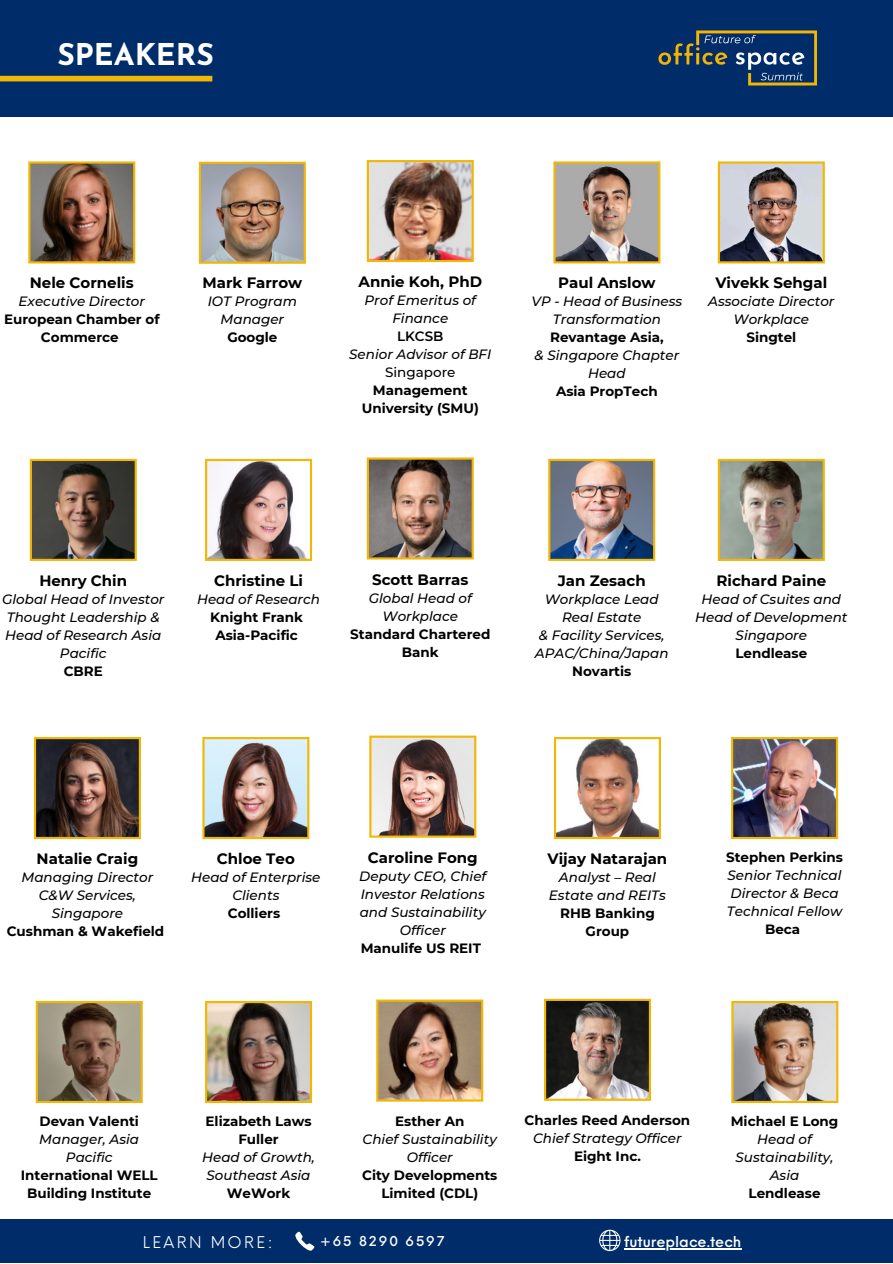
<style>
.page{position:relative;width:893px;height:1264px;background:#fff}
.page>*{position:absolute;margin:0;border:0;box-sizing:border-box;transform-origin:0 0}
.t1{font:700 30px "Josefin Sans";color:#fff}
.t2{font:15.75px "Neue Einstellung";letter-spacing:.15em;color:#fff}
.t3{font:700 15px "Montserrat";color:#000}
.t4{font:500 14.7px "Neue Einstellung";color:#fff}
.t5{font:italic 500 13.5px/18px "Montserrat";color:#000;text-align:center}
.t6{font:700 13.5px/18px "Montserrat";color:#000;text-align:center}
.t7{font:500 13.5px "Montserrat";color:#000}
.t8{font:600 13.5px "Montserrat";color:#000}
.t9{font:500 13.35px "Neue Einstellung";letter-spacing:.15em;color:#fff}
</style>
<div class="page">
<div style="left:0;top:0;width:892px;height:117px;background:#002d69"></div>
<img style="left:658px;top:30px;width:160px;height:56px">
<div style="left:0;top:76px;width:212px;height:5px;background:#f2b705"></div>
<img style="left:548px;top:459px;width:107px;height:102px">
<img style="left:369px;top:735px;width:107px;height:102px">
<img style="left:717px;top:459px;width:107px;height:102px">
<svg style="left:554px;top:737px;width:107px;height:102px"></svg>
<img style="left:367px;top:457px;width:107px;height:102px">
<img style="left:553px;top:161px;width:107px;height:102px">
<img style="left:199px;top:162px;width:107px;height:102px">
<img style="left:28px;top:161px;width:107px;height:102px">
<svg style="left:30px;top:459px;width:107px;height:102px"></svg>
<svg style="left:34px;top:737px;width:107px;height:102px"></svg>
<svg style="left:36px;top:1001px;width:107px;height:101px"></svg>
<svg style="left:205px;top:459px;width:107px;height:102px"></svg>
<img style="left:202px;top:737px;width:107px;height:102px">
<img style="left:205px;top:1001px;width:107px;height:101px">
<img style="left:717px;top:161px;width:107px;height:102px">
<img style="left:367px;top:160px;width:107px;height:102px">
<img style="left:731px;top:1001px;width:107px;height:101px">
<img style="left:376px;top:999px;width:107px;height:102px">
<img style="left:731px;top:737px;width:107px;height:102px">
<img style="left:544px;top:998px;width:107px;height:102px">
<div style="left:0;top:1219px;width:892px;height:43px;background:#002d69"></div>
<svg style="left:295px;top:1231px;width:19px;height:19px"></svg>
<svg style="left:599px;top:1229px;width:21px;height:21px"></svg>
<hr style="left:624px;top:1248px;width:117px;height:1px;background:#fff">
<h1 class="t1" style="left:57px;top:43px;width:158px">SPEAKERS</h1>
<p class="t3" style="left:30px;top:274px;width:105px">Nele Cornelis</p>
<p class="t5" style="left:19px;top:292px;width:128px">Executive Director</p>
<p class="t6" style="left:4px;top:310px;width:157px">European Chamber of<br>Commerce</p>
<p class="t3" style="left:202px;top:274px;width:101px">Mark Farrow</p>
<p class="t5" style="left:208px;top:292px;width:91px">IOT Program<br>Manager</p>
<p class="t6" style="left:227px;top:328px;width:52px">Google</p>
<p class="t3" style="left:358px;top:272px;width:125px">Annie Koh, PhD</p>
<p class="t5" style="left:364px;top:291px;width:113px">Prof Emeritus of<br>Finance</p>
<p class="t8" style="left:397px;top:328px;width:48px">LKCSB</p>
<p class="t5" style="left:349px;top:345px;width:144px">Senior Advisor of BFI</p>
<p class="t7" style="left:385px;top:363px;width:72px">Singapore</p>
<p class="t6" style="left:361px;top:381px;width:119px">Management<br>University (SMU)</p>
<p class="t3" style="left:558px;top:274px;width:99px">Paul Anslow</p>
<p class="t5" style="left:531px;top:292px;width:152px">VP - Head of Business<br>Transformation</p>
<p class="t6" style="left:550px;top:328px;width:115px">Revantage Asia,</p>
<p class="t5" style="left:534px;top:346px;width:146px">&amp; Singapore Chapter<br>Head</p>
<p class="t6" style="left:556px;top:382px;width:103px">Asia PropTech</p>
<p class="t3" style="left:715px;top:274px;width:113px">Vivekk Sehgal</p>
<p class="t5" style="left:708px;top:292px;width:128px">Associate Director<br>Workplace</p>
<p class="t6" style="left:746px;top:328px;width:51px">Singtel</p>
<p class="t3" style="left:39px;top:571px;width:89px">Henry Chin</p>
<p class="t5" style="left:2px;top:590px;width:164px">Global Head of Investor<br>Thought Leadership &amp;<br>Head of Research Asia<br>Pacific</p>
<p class="t6" style="left:64px;top:662px;width:41px">CBRE</p>
<p class="t3" style="left:214px;top:571px;width:90px">Christine Li</p>
<p class="t5" style="left:197px;top:590px;width:124px">Head of Research</p>
<p class="t6" style="left:210px;top:608px;width:94px">Knight Frank<br>Asia-Pacific</p>
<p class="t3" style="left:372px;top:570px;width:98px">Scott Barras</p>
<p class="t5" style="left:369px;top:588px;width:105px">Global Head of<br>Workplace</p>
<p class="t6" style="left:350px;top:624px;width:142px">Standard Chartered<br>Bank</p>
<p class="t3" style="left:557px;top:571px;width:89px">Jan Zesach</p>
<p class="t5" style="left:535px;top:590px;width:135px">Workplace Lead<br>Real Estate<br>&amp; Facility Services,<br>APAC/China/Japan</p>
<p class="t6" style="left:572px;top:662px;width:61px">Novartis</p>
<p class="t3" style="left:716px;top:571px;width:111px">Richard Paine</p>
<p class="t5" style="left:695px;top:590px;width:154px">Head of Csuites and<br>Head of Development<br>Singapore</p>
<p class="t6" style="left:735px;top:644px;width:73px">Lendlease</p>
<p class="t3" style="left:37px;top:849px;width:103px">Natalie Craig</p>
<p class="t5" style="left:22px;top:868px;width:133px">Managing Director<br>C&amp;W Services,<br>Singapore</p>
<p class="t6" style="left:7px;top:922px;width:159px">Cushman &amp; Wakefield</p>
<p class="t3" style="left:217px;top:849px;width:79px">Chloe Teo</p>
<p class="t5" style="left:191px;top:868px;width:131px">Head of Enterprise<br>Clients</p>
<p class="t6" style="left:228px;top:904px;width:54px">Colliers</p>
<p class="t3" style="left:368px;top:848px;width:111px">Caroline Fong</p>
<p class="t5" style="left:359px;top:866px;width:128px">Deputy CEO, Chief<br>Investor Relations and Sustainability<br>Officer</p>
<p class="t6" style="left:361px;top:938px;width:122px">Manulife US REIT</p>
<p class="t3" style="left:547px;top:849px;width:121px">Vijay Natarajan</p>
<p class="t5" style="left:549px;top:868px;width:118px">Analyst – Real<br>Estate and REITs</p>
<p class="t6" style="left:560px;top:904px;width:96px">RHB Banking<br>Group</p>
<p class="t6" style="left:726px;top:848px;width:118px">Stephen Perkins</p>
<p class="t5" style="left:726px;top:866px;width:117px;text-align:left">Senior Technical<br>Director &amp; Beca<br>Technical Fellow</p>
<p class="t6" style="left:765px;top:920px;width:37px">Beca</p>
<p class="t6" style="left:40px;top:1112px;width:101px">Devan Valenti</p>
<p class="t5" style="left:39px;top:1130px;width:101px">Manager, Asia<br>Pacific</p>
<p class="t6" style="left:21px;top:1165px;width:138px">International WELL<br>Building Institute</p>
<p class="t6" style="left:205px;top:1112px;width:107px">Elizabeth Laws<br>Fuller</p>
<p class="t5" style="left:202px;top:1147px;width:114px">Head of Growth,<br>Southeast Asia</p>
<p class="t6" style="left:227px;top:1183px;width:65px">WeWork</p>
<p class="t6" style="left:395px;top:1112px;width:71px">Esther An</p>
<p class="t5" style="left:362px;top:1130px;width:136px">Chief Sustainability<br>Officer</p>
<p class="t6" style="left:362px;top:1165px;width:137px">City Developments<br>Limited (CDL)</p>
<p class="t6" style="left:524px;top:1110px;width:167px">Charles Reed Anderson</p>
<p class="t5" style="left:533px;top:1128px;width:150px">Chief Strategy Officer</p>
<p class="t6" style="left:574px;top:1146px;width:68px">Eight Inc.</p>
<p class="t6" style="left:730px;top:1112px;width:109px">Michael E Long</p>
<p class="t5" style="left:735px;top:1130px;width:99px">Head of<br>Sustainability,<br>Asia</p>
<p class="t6" style="left:748px;top:1184px;width:73px">Lendlease</p>
<p class="t2" style="left:143px;top:1228px;width:131px">LEARN MORE:</p>
<p class="t9" style="left:320px;top:1228px;width:126px">+65 8290 6597</p>
<p class="t4" style="left:624px;top:1228px;width:119px">futureplace.tech</p>
</div>
